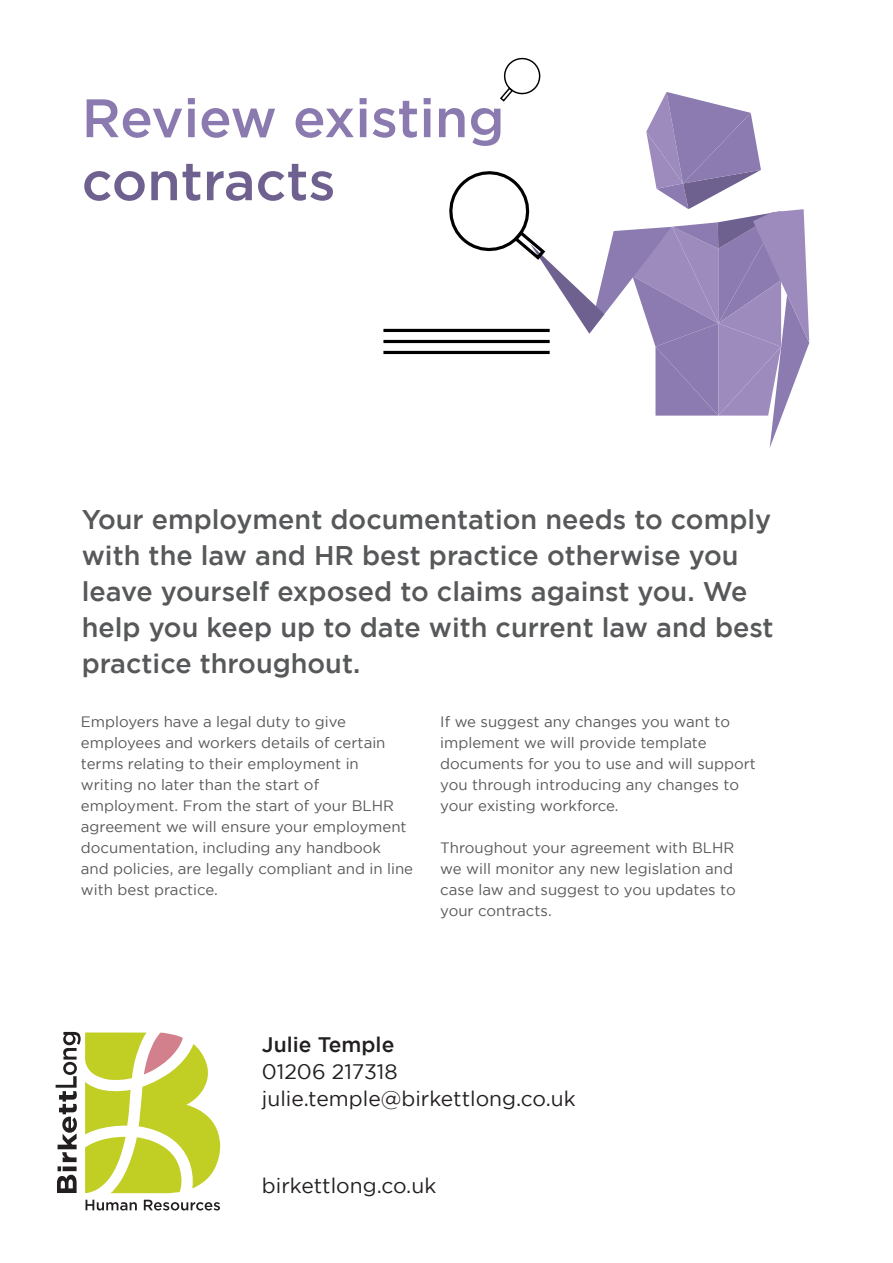
<style>
.page{position:relative;width:893px;height:1263px;background:#fff}
.page>*{position:absolute;margin:0;border:0;box-sizing:border-box;transform-origin:0 0}
.t1{font:500 54px "Gotham";color:#8a7aaf}
.t2{font:500 54px "Gotham";color:#6e608f}
.t3{font:500 27px/36px "Gotham";color:#57585a}
.t4{font:21px/27px "Gotham";color:#231f20}
.t5{font:500 21px "Gotham";color:#231f20}
.t6{font:15px/21px "Gotham";color:#57585a}
</style>
<div class="page">
<hr style="left:383px;top:329px;width:167px;height:3px;background:#000001">
<hr style="left:383px;top:340px;width:167px;height:3px;background:#000001">
<hr style="left:383px;top:351px;width:167px;height:3px;background:#000001">
<svg style="left:442px;top:57px;width:367px;height:391px"></svg>
<svg style="left:56px;top:1032px;width:165px;height:161px"></svg>
<svg style="left:86px;top:1200px;width:51px;height:10px"></svg>
<svg style="left:144px;top:1200px;width:76px;height:10px"></svg>
<h1 class="t1" style="left:82px;top:87px;width:424px">Review existing</h1>
<h1 class="t2" style="left:82px;top:150px;width:255px">contracts</h1>
<h2 class="t3" style="left:82px;top:501px;width:693px">Your employment documentation needs to comply with the law and HR best practice otherwise you leave yourself exposed to claims against you. We help you keep up to date with current law and best practice throughout.</h2>
<p class="t6" style="left:81px;top:711px;width:334px">Employers have a legal duty to give employees and workers details of certain terms relating to their employment in writing no later than the start of employment. From the start of your BLHR agreement we will ensure your employment documentation, including any handbook<br>and policies, are legally compliant and in line with best practice.</p>
<p class="t6" style="left:440px;top:711px;width:317px">If we suggest any changes you want to implement we will provide template documents for you to use and will support you through introducing any changes to your existing workforce.</p>
<p class="t6" style="left:440px;top:837px;width:297px">Throughout your agreement with BLHR we will monitor any new legislation and case law and suggest to you updates to your contracts.</p>
<h3 class="t5" style="left:262px;top:1033px;width:134px">Julie Temple</h3>
<h3 class="t4" style="left:262px;top:1058px;width:315px">01206 217318 julie.temple@birkettlong.co.uk</h3>
<h3 class="t4" style="left:262px;top:1172px;width:176px">birkettlong.co.uk</h3>
</div>
